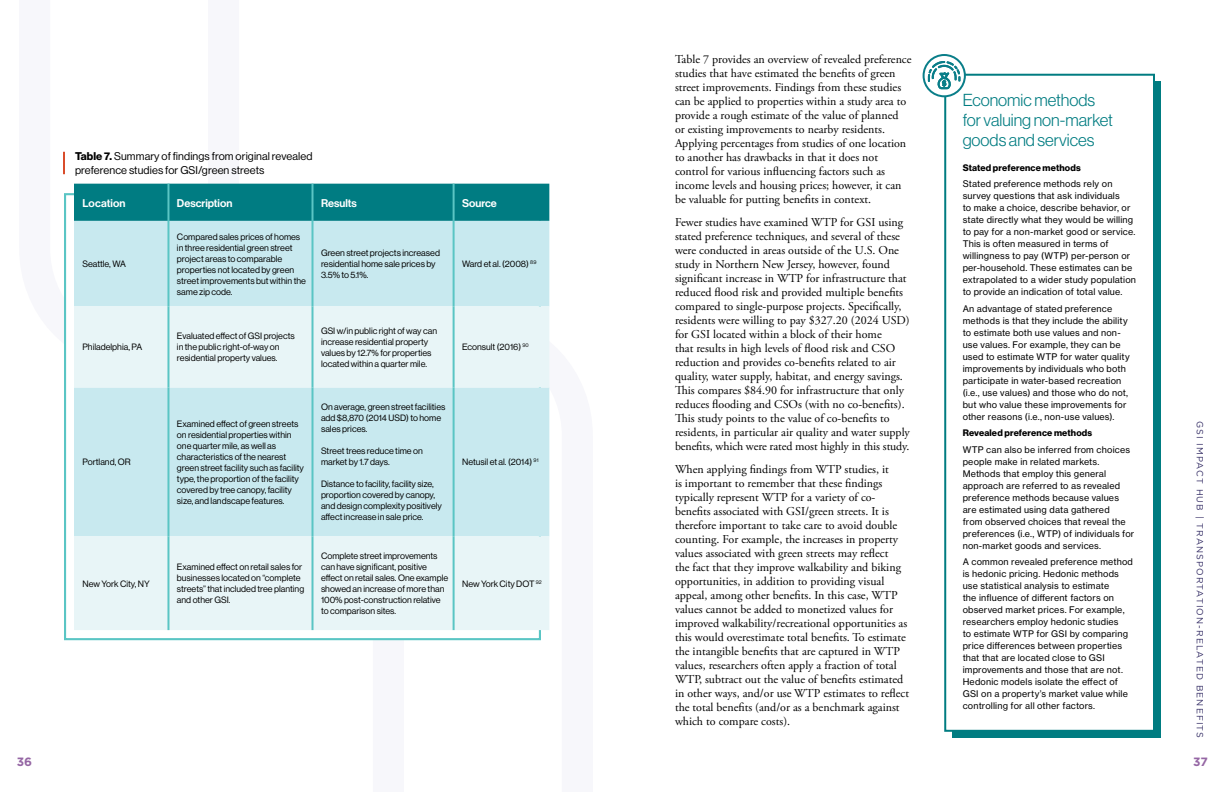
<style>
.page{position:relative;width:1224px;height:792px;background:#fff}
.page>*{position:absolute;margin:0;border:0;box-sizing:border-box;transform-origin:0 0}
.t1{font:17px/20px "N Haas Grotesk DS Pro 45 Lt";color:#007c81}
.t2{font:12px/14px "Adobe Garamond Pro";color:#000}
.t3{font:700 12px "Gotham";color:#9566a4}
.t4{font:11px/13.2px "N Haas Grotesk DS Pro 55 Rg";letter-spacing:.01em;color:#000}
.t5{font:11px "N Haas Grotesk DS Pro 65 Md";color:#fff}
.t6{font:9.2px "N Haas Grotesk DS Pro 75 Bd";letter-spacing:.02em;color:#000}
.t7{font:9px/12px "N Haas Grotesk TX Pro 55 Rg";letter-spacing:.02em;color:#000}
.t8{font:9px/11px "N Haas Grotesk DS Pro 55 Rg";color:#000}
.t9{font:9px "Gotham";letter-spacing:.12em;color:#373067}
.s1{font-family:"N Haas Grotesk DS Pro 75 Bd"}
</style>
<div class="page">
<div style="left:952px;top:82px;width:209px;height:656px;background:#007c81"></div>
<div style="left:944px;top:74px;width:211px;height:658px;background:#fff;border:2px solid #007c81"></div>
<svg style="left:924px;top:55px;width:41px;height:41px"></svg>
<div style="left:923px;top:54px;width:43px;height:43px;border:2px solid #0a7e89;border-radius:50%"></div>
<svg style="left:928px;top:61px;width:32px;height:28px"></svg>
<hr style="left:63px;top:152px;width:2px;height:22px;background:#d94c2b">
<svg style="left:64px;top:193px;width:477px;height:448px"></svg>
<div style="left:74px;top:184px;width:475px;height:37px;background:#007c82"></div>
<div style="left:74px;top:221px;width:475px;height:85px;background:#c8e9ef"></div>
<svg style="left:74px;top:306px;width:475px;height:324px;background:#d8eff3"></svg>
<hr style="left:167px;top:184px;width:2px;height:37px;background:#5ac5c4">
<hr style="left:312px;top:184px;width:2px;height:37px;background:#5ac5c4">
<hr style="left:167px;top:221px;width:2px;height:85px;background:#5ac5c4">
<hr style="left:312px;top:221px;width:2px;height:85px;background:#5ac5c4">
<hr style="left:167px;top:306px;width:2px;height:81px;background:#5ac5c4">
<hr style="left:312px;top:306px;width:2px;height:81px;background:#5ac5c4">
<hr style="left:167px;top:387px;width:2px;height:149px;background:#5ac5c4">
<hr style="left:312px;top:387px;width:2px;height:149px;background:#5ac5c4">
<hr style="left:167px;top:536px;width:2px;height:94px;background:#5ac5c4">
<hr style="left:312px;top:536px;width:2px;height:94px;background:#5ac5c4">
<hr style="left:453px;top:184px;width:2px;height:37px;background:#5ac5c4">
<hr style="left:453px;top:221px;width:2px;height:85px;background:#5ac5c4">
<hr style="left:453px;top:306px;width:2px;height:81px;background:#5ac5c4">
<hr style="left:453px;top:387px;width:2px;height:149px;background:#5ac5c4">
<hr style="left:453px;top:536px;width:2px;height:94px;background:#5ac5c4">
<p class="t4" style="left:75px;top:150px;width:239px"><span class="s1">Table 7.</span> Summary of findings from original revealed preference studies for GSI/green streets</p>
<p class="t5" style="left:82px;top:196px;width:45px">Location</p>
<p class="t5" style="left:177px;top:196px;width:57px">Description</p>
<p class="t5" style="left:321px;top:196px;width:37px">Results</p>
<p class="t5" style="left:462px;top:196px;width:36px">Source</p>
<p class="t8" style="left:82px;top:259px;width:45px">Seattle, WA</p>
<p class="t8" style="left:177px;top:231px;width:131px">Compared sales prices of homes in three residential green street project areas to comparable properties not located by green street improvements but within the same zip code.</p>
<p class="t8" style="left:321px;top:248px;width:121px">Green street projects increased residential home sale prices by<br>3.5% to 5.1%.</p>
<p class="t8" style="left:462px;top:259px;width:76px">Ward et al. (2008) <sup>89</sup></p>
<p class="t8" style="left:82px;top:342px;width:61px">Philadelphia, PA</p>
<p class="t8" style="left:177px;top:331px;width:119px">Evaluated effect of GSI projects in the public right-of-way on residential property values.</p>
<p class="t8" style="left:321px;top:325px;width:118px">GSI w/in public right of way can increase residential property values by 12.7% for properties located within a quarter mile.</p>
<p class="t8" style="left:82px;top:457px;width:50px">Portland, OR</p>
<p class="t8" style="left:82px;top:578px;width:69px">New York City, NY</p>
<p class="t8" style="left:177px;top:418px;width:129px">Examined effect of green streets on residential properties within one quarter mile, as well as characteristics of the nearest green street facility such as facility type, the proportion of the facility covered by tree canopy, facility size, and landscape features.</p>
<p class="t8" style="left:321px;top:402px;width:126px">On average, green street facilities add $8,870 (2014 USD) to home sales prices.</p>
<p class="t8" style="left:321px;top:446px;width:103px">Street trees reduce time on market by 1.7 days.</p>
<p class="t8" style="left:321px;top:479px;width:123px">Distance to facility, facility size, proportion covered by canopy, and design complexity positively affect increase in sale price.</p>
<p class="t8" style="left:177px;top:562px;width:129px">Examined effect on retail sales for businesses located on “complete streets” that included tree planting and other GSI.</p>
<p class="t8" style="left:321px;top:551px;width:129px">Complete street improvements can have significant, positive effect on retail sales. One example showed an increase of more than<br>100% post-construction relative to comparison sites.</p>
<p class="t8" style="left:462px;top:342px;width:68px">Econsult (2016) <sup>90</sup></p>
<p class="t8" style="left:462px;top:457px;width:78px">Netusil et al. (2014) <sup>91</sup></p>
<p class="t8" style="left:462px;top:578px;width:81px">New York City DOT <sup>92</sup></p>
<p class="t2" style="left:675px;top:52px;width:238px">Table 7 provides an overview of revealed preference studies that have estimated the benefits of green street improvements. Findings from these studies can be applied to properties within a study area to provide a rough estimate of the value of planned<br>or existing improvements to nearby residents.<br>Applying percentages from studies of one location to another has drawbacks in that it does not control for various influencing factors such as income levels and housing prices; however, it can be valuable for putting benefits in context.</p>
<p class="t2" style="left:675px;top:215px;width:236px">Fewer studies have examined WTP for GSI using stated preference techniques, and several of these were conducted in areas outside of the U.S. One study in Northern New Jersey, however, found significant increase in WTP for infrastructure that reduced flood risk and provided multiple benefits compared to single-purpose projects. Specifically, residents were willing to pay $327.20 (2024 USD) for GSI located within a block of their home<br>that results in high levels of flood risk and CSO reduction and provides co-benefits related to air quality, water supply, habitat, and energy savings.<br>This compares $84.90 for infrastructure that only reduces flooding and CSOs (with no co-benefits).<br>This study points to the value of co-benefits to residents, in particular air quality and water supply benefits, which were rated most highly in this study.</p>
<p class="t2" style="left:675px;top:462px;width:236px">When applying findings from WTP studies, it<br>is important to remember that these findings typically represent WTP for a variety of co&shy;benefits associated with GSI/green streets. It is therefore important to take care to avoid double counting. For example, the increases in property values associated with green streets may reflect<br>the fact that they improve walkability and biking opportunities, in addition to providing visual appeal, among other benefits. In this case, WTP values cannot be added to monetized values for improved walkability/recreational opportunities as this would overestimate total benefits. To estimate the intangible benefits that are captured in WTP values, researchers often apply a fraction of total WTP, subtract out the value of benefits estimated in other ways, and/or use WTP estimates to reflect the total benefits (and/or as a benchmark against which to compare costs).</p>
<h1 class="t1" style="left:963px;top:90px;width:152px">Economic methods for valuing non-market goods and services</h1>
<p class="t6" style="left:963px;top:162px;width:120px">Stated preference methods</p>
<p class="t7" style="left:963px;top:178px;width:175px">Stated preference methods rely on survey questions that ask individuals<br>to make a choice, describe behavior, or state directly what they would be willing to pay for a non-market good or service.<br>This is often measured in terms of willingness to pay (WTP) per-person or per-household. These estimates can be extrapolated to a wider study population to provide an indication of total value.</p>
<p class="t7" style="left:963px;top:303px;width:169px">An advantage of stated preference methods is that they include the ability to estimate both use values and non&shy;use values. For example, they can be used to estimate WTP for water quality improvements by individuals who both participate in water-based recreation (i.e., use values) and those who do not, but who value these improvements for other reasons (i.e., non-use values).</p>
<p class="t6" style="left:963px;top:428px;width:131px">Revealed preference methods</p>
<p class="t7" style="left:963px;top:444px;width:173px">WTP can also be inferred from choices people make in related markets.<br>Methods that employ this general approach are referred to as revealed preference methods because values are estimated using data gathered<br>from observed choices that reveal the preferences (i.e., WTP) of individuals for non-market goods and services.</p>
<p class="t7" style="left:963px;top:556px;width:172px">A common revealed preference method is hedonic pricing. Hedonic methods use statistical analysis to estimate<br>the influence of different factors on observed market prices. For example, researchers employ hedonic studies<br>to estimate WTP for GSI by comparing price differences between properties that that are located close to GSI improvements and those that are not.<br>Hedonic models isolate the effect of GSI on a property’s market value while controlling for all other factors.</p>
<p class="t9" style="left:1206px;top:421px;width:319px;rotate:90deg">GSI IMPACT HUB | TRANSPORTATION-RELATED BENEFITS</p>
<p class="t3" style="left:17px;top:753px;width:17px">36</p>
<p class="t3" style="left:1193px;top:753px;width:16px">37</p>
</div>
